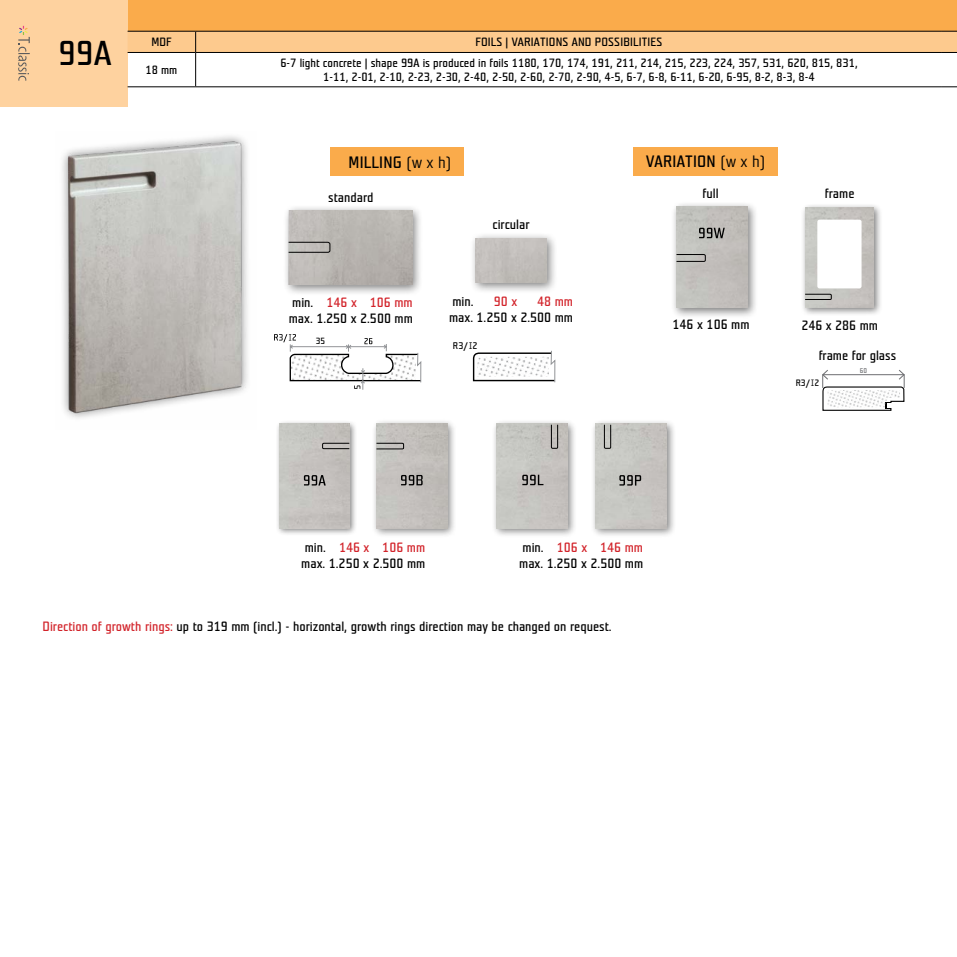
<style>
.page{position:relative;width:957px;height:957px;background:#fff}
.page>*{position:absolute;margin:0;border:0;box-sizing:border-box;transform-origin:0 0}
.t1{font:34.5px "Teuton Normal";color:#000}
.t2{font:16.5px "Teuton Normal";letter-spacing:.015em;color:#000}
.t3{font:13.5px/16.2px "Teuton Normal";color:#000}
.t4{font:13.5px "Teuton Normal";color:#d2232a}
.t5{font:12px/14.4px "Teuton Normal";color:#000;text-align:center}
.t6{font:9.6px "Teuton Normal";color:#000}
.t7{font:9.3px "Teuton Normal";color:#000}
.t8{font:9px "Teuton Normal";color:#000}
.t9{font:6.9px "Teuton Normal";color:#6d6e71}
.s1{font-family:"Teuton Weiss";font-weight:700}
.s2{color:#d2232a}
.s3{font-family:"Letter Gothic Std";font-weight:700;font-size:9.3px}
.s4{font-family:"Letter Gothic Std";font-weight:700;font-size:9px}
</style>
<div class="page">
<div style="left:633px;top:147px;width:145px;height:29px;background:#faab4b"></div>
<div style="left:331px;top:147px;width:133px;height:29px;background:#faab4b"></div>
<div style="left:106px;top:0;width:851px;height:32px;background:#faab4b"></div>
<div style="left:0;top:0;width:128px;height:106px;background:#fed29f"></div>
<hr style="left:195px;top:53px;width:1px;height:33px;background:#000">
<hr style="left:128px;top:86px;width:68px;height:1px;background:#000">
<hr style="left:196px;top:86px;width:746px;height:1px;background:#000">
<svg style="left:942px;top:86px;width:15px;height:1px"></svg>
<svg style="left:128px;top:31px;width:829px;height:22px;background:#e8b982"></svg>
<div style="left:671px;top:201px;width:87px;height:118px;background:#000;opacity:.5"></div>
<img style="left:676px;top:206px;width:71px;height:102px">
<svg style="left:676px;top:254px;width:30px;height:8px"></svg>
<svg style="left:699px;top:228px;width:26px;height:10px"></svg>
<div style="left:283px;top:204px;width:140px;height:92px;background:#000;opacity:.5"></div>
<img style="left:288px;top:210px;width:124px;height:74px">
<svg style="left:288px;top:242px;width:42px;height:11px"></svg>
<img style="left:62px;top:136px;width:186px;height:282px">
<svg style="left:472px;top:350px;width:84px;height:33px"></svg>
<img style="left:477px;top:357px;width:72px;height:19px">
<div style="left:470px;top:232px;width:88px;height:62px;background:#000;opacity:.5"></div>
<div style="left:476px;top:238px;width:70px;height:44px;background:#c2bebb"></div>
<svg style="left:274px;top:334px;width:148px;height:56px"></svg>
<div style="left:372px;top:418px;width:85px;height:120px;background:#000;opacity:.5"></div>
<img style="left:376px;top:424px;width:71px;height:104px">
<svg style="left:376px;top:443px;width:28px;height:6px"></svg>
<div style="left:275px;top:420px;width:82px;height:117px;background:#000;opacity:.5"></div>
<img style="left:279px;top:424px;width:70px;height:104px">
<svg style="left:322px;top:443px;width:28px;height:6px"></svg>
<svg style="left:304px;top:475px;width:22px;height:10px"></svg>
<svg style="left:401px;top:475px;width:22px;height:10px"></svg>
<div style="left:491px;top:419px;width:86px;height:119px;background:#000;opacity:.5"></div>
<img style="left:496px;top:424px;width:71px;height:104px">
<svg style="left:551px;top:424px;width:7px;height:25px"></svg>
<div style="left:590px;top:419px;width:87px;height:119px;background:#000;opacity:.5"></div>
<div style="left:595px;top:424px;width:71px;height:104px;background:#c7c6c2"></div>
<svg style="left:604px;top:424px;width:7px;height:25px"></svg>
<svg style="left:522px;top:475px;width:21px;height:10px"></svg>
<svg style="left:619px;top:475px;width:22px;height:10px"></svg>
<div style="left:801px;top:203px;width:82px;height:114px;background:#000;opacity:.5"></div>
<img style="left:805px;top:207px;width:68px;height:101px">
<div style="left:817px;top:220px;width:44px;height:68px;background:#fff;border-radius:2px"></div>
<svg style="left:804px;top:293px;width:28px;height:7px"></svg>
<svg style="left:822px;top:370px;width:83px;height:41px"></svg>
<hr style="left:886px;top:403px;width:28px;height:4px;background:#fff">
<svg style="left:18px;top:26px;width:12px;height:55px"></svg>
<h1 class="t1" style="left:58px;top:36px;width:55px">99A</h1>
<p class="t5" style="left:151px;top:35px;width:21px">MDF</p>
<p class="t5" style="left:475px;top:35px;width:188px">FOILS | VARIATIONS AND POSSIBILITIES</p>
<p class="t5" style="left:145px;top:63px;width:33px">18 mm</p>
<p class="t5" style="left:280px;top:56px;width:579px">6-7 light concrete | shape 99A is produced in foils 1180, 170, 174, 191, 211, 214, 215, 223, 224, 357, 531, 620, 815, 831,<br>1-11, 2-01, 2-10, 2-23, 2-30, 2-40, 2-50, 2-60, 2-70, 2-90, 4-5, 6-7, 6-8, 6-11, 6-20, 6-95, 8-2, 8-3, 8-4</p>
<p class="t2" style="left:348px;top:154px;width:104px">MILLING <span class="s1">(w x h)</span></p>
<p class="t2" style="left:646px;top:153px;width:121px">VARIATION <span class="s1">(w x h)</span></p>
<p class="t3" style="left:328px;top:189px;width:47px">standard</p>
<p class="t3" style="left:289px;top:295px;width:125px">min. <span class="s2">146 x 106 mm </span>max. 1.250 x 2.500 mm</p>
<p class="t8" style="left:316px;top:337px;width:11px">35</p>
<p class="t3" style="left:492px;top:217px;width:38px">circular</p>
<p class="t3" style="left:452px;top:294px;width:23px">min.</p>
<p class="t4" style="left:494px;top:295px;width:25px">90 x</p>
<p class="t4" style="left:537px;top:295px;width:37px">48 mm</p>
<p class="t3" style="left:449px;top:310px;width:125px">max. 1.250 x 2.500 mm</p>
<p class="t6" style="left:453px;top:340px;width:26px">R3/<span class="s3">I</span>2</p>
<p class="t3" style="left:702px;top:186px;width:17px">full</p>
<p class="t3" style="left:825px;top:186px;width:31px">frame</p>
<p class="t3" style="left:672px;top:316px;width:78px">146 x 106 mm</p>
<p class="t3" style="left:801px;top:317px;width:78px">246 x 286 mm</p>
<p class="t3" style="left:818px;top:347px;width:79px">frame for glass</p>
<p class="t7" style="left:795px;top:378px;width:25px">R3/<span class="s4">I</span>2</p>
<p class="t9" style="left:860px;top:367px;width:9px">60</p>
<p class="t3" style="left:301px;top:540px;width:125px">min. <span class="s2">146 x 106 mm </span>max. 1.250 x 2.500 mm</p>
<p class="t3" style="left:519px;top:540px;width:125px">min. <span class="s2">106 x 146 mm </span>max. 1.250 x 2.500 mm</p>
<p class="t3" style="left:43px;top:618px;width:570px"><span class="s2">Direction of growth rings:</span> up to 319 mm (incl.) - horizontal, growth rings direction may be changed on request.</p>
</div>
